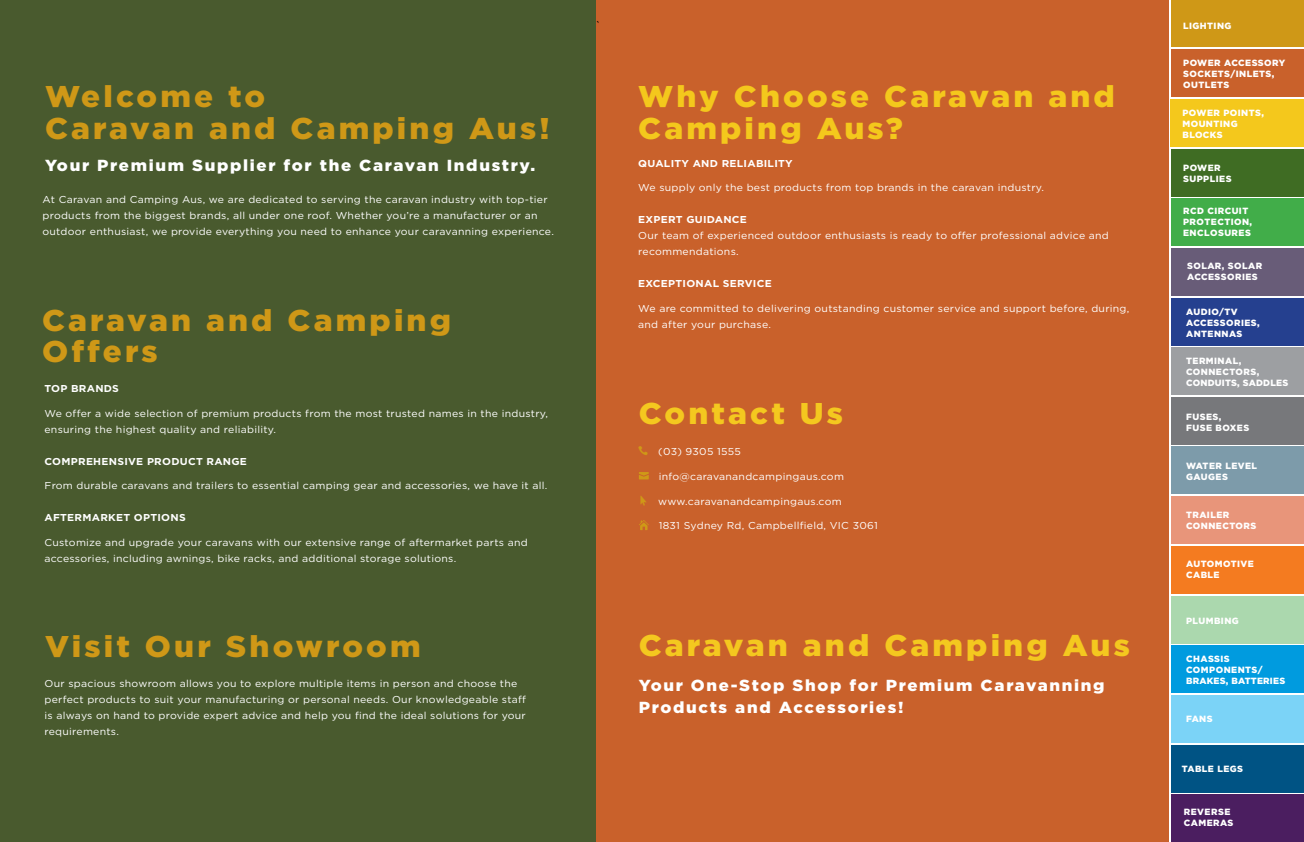
<style>
.page{position:relative;width:1304px;height:842px;background:#fff}
.page>*{position:absolute;margin:0;border:0;box-sizing:border-box;transform-origin:0 0}
.t1{font:900 30px/31.6px "Gotham";letter-spacing:.1em;color:#cf9817;scale:1.05 1}
.t2{font:900 30px/31.6px "Gotham";letter-spacing:.1em;color:#f4c81c;scale:1.05 1}
.t3{font:900 30px "Gotham";letter-spacing:.1em;color:#f4c81f;scale:1.05 1}
.t4{font:900 16px/22px "Gotham";letter-spacing:.1em;color:#fff;scale:1.05 1}
.t5{font:12px "Minion Pro";color:#000}
.t6{font:10px/16px "Gotham";letter-spacing:.025em;color:#fff;scale:1.05 1}
.t7{font:700 10px "Gotham";letter-spacing:.025em;color:#fff;scale:1.05 1}
.t8{font:900 9px/11px "Gotham";letter-spacing:.05em;color:#fff}
.t9{font:900 9px/11px "Gotham";letter-spacing:.03em;color:#fff}
</style>
<div class="page">
<div style="left:1171px;top:50px;width:133px;height:47px;background:#c9612b"></div>
<div style="left:1171px;top:794px;width:133px;height:48px;background:#4b1e60"></div>
<div style="left:1171px;top:0;width:133px;height:47px;background:#cf9817"></div>
<div style="left:1171px;top:99px;width:133px;height:48px;background:#f4c81c"></div>
<div style="left:1171px;top:199px;width:133px;height:47px;background:#41ad49"></div>
<div style="left:1171px;top:248px;width:133px;height:48px;background:#685c78"></div>
<div style="left:1171px;top:298px;width:133px;height:47px;background:#25408f"></div>
<div style="left:1171px;top:347px;width:133px;height:48px;background:#9d9fa2"></div>
<div style="left:1171px;top:397px;width:133px;height:47px;background:#77787b"></div>
<div style="left:1171px;top:447px;width:133px;height:47px;background:#7d9baa"></div>
<div style="left:1171px;top:496px;width:133px;height:48px;background:#e8957a"></div>
<div style="left:1171px;top:546px;width:133px;height:48px;background:#f47b20"></div>
<div style="left:1171px;top:596px;width:133px;height:47px;background:#abd8ae"></div>
<div style="left:1171px;top:646px;width:133px;height:47px;background:#009bdf"></div>
<div style="left:1171px;top:695px;width:133px;height:48px;background:#7bd3f7"></div>
<div style="left:1171px;top:745px;width:133px;height:47px;background:#005384"></div>
<div style="left:1171px;top:149px;width:133px;height:47px;background:#3f6c23"></div>
<div style="left:0;top:0;width:596px;height:842px;background:#495a2e"></div>
<div style="left:596px;top:0;width:573px;height:842px;background:#c9612b"></div>
<svg style="left:639px;top:472px;width:10px;height:7px"></svg>
<svg style="left:639px;top:520px;width:10px;height:10px"></svg>
<h1 class="t1" style="left:45px;top:80px;width:482px">Welcome to<br>Caravan and Camping Aus!</h1>
<h2 class="t4" style="left:45px;top:153px;width:468px">Your Premium Supplier for the Caravan Industry.</h2>
<p class="t6" style="left:43px;top:192px;width:489px">At Caravan and Camping Aus, we are dedicated to serving the caravan industry with top-tier products from the biggest brands, all under one roof. Whether you’re a manufacturer or an outdoor enthusiast, we provide everything you need to enhance your caravanning experience.</p>
<h1 class="t1" style="left:42px;top:303px;width:391px">Caravan and Camping<br>Offers</h1>
<p class="t7" style="left:45px;top:383px;width:72px">TOP BRANDS</p>
<p class="t6" style="left:45px;top:405px;width:481px">We offer a wide selection of premium products from the most trusted names in the industry, ensuring the highest quality and reliability.</p>
<p class="t7" style="left:45px;top:455px;width:194px">COMPREHENSIVE PRODUCT RANGE</p>
<p class="t6" style="left:45px;top:477px;width:481px">From durable caravans and trailers to essential camping gear and accessories, we have it all.</p>
<p class="t7" style="left:45px;top:512px;width:136px">AFTERMARKET OPTIONS</p>
<p class="t6" style="left:45px;top:534px;width:462px">Customize and upgrade your caravans with our extensive range of aftermarket parts and accessories, including awnings, bike racks, and additional storage solutions.</p>
<h1 class="t1" style="left:45px;top:630px;width:359px">Visit Our Showroom</h1>
<p class="t6" style="left:45px;top:675px;width:460px">Our spacious showroom allows you to explore multiple items in person and choose the perfect products to suit your manufacturing or personal needs. Our knowledgeable staff is always on hand to provide expert advice and help you find the ideal solutions for your requirements.</p>
<p class="t5" style="left:596px;top:17px;width:6px">`</p>
<h1 class="t2" style="left:638px;top:80px;width:455px">Why Choose Caravan and<br>Camping Aus?</h1>
<p class="t7" style="left:638px;top:158px;width:149px">QUALITY AND RELIABILITY</p>
<p class="t6" style="left:638px;top:180px;width:388px">We supply only the best products from top brands in the caravan industry.</p>
<p class="t7" style="left:638px;top:214px;width:105px">EXPERT GUIDANCE</p>
<p class="t6" style="left:638px;top:228px;width:450px">Our team of experienced outdoor enthusiasts is ready to offer professional advice and recommendations.</p>
<p class="t7" style="left:638px;top:278px;width:129px">EXCEPTIONAL SERVICE</p>
<p class="t6" style="left:638px;top:300px;width:469px">We are committed to delivering outstanding customer service and support before, during, and after your purchase.</p>
<h1 class="t3" style="left:639px;top:396px;width:196px">Contact Us</h1>
<p class="t6" style="left:658px;top:443px;width:80px">(03) 9305 1555</p>
<p class="t6" style="left:659px;top:468px;width:178px">info@caravanandcampingaus.com</p>
<p class="t6" style="left:658px;top:493px;width:176px">www.caravanandcampingaus.com</p>
<p class="t6" style="left:659px;top:517px;width:210px">1831 Sydney Rd, Campbellfield, VIC 3061</p>
<h1 class="t3" style="left:639px;top:628px;width:469px">Caravan and Camping Aus</h1>
<h2 class="t4" style="left:639px;top:674px;width:445px">Your One-Stop Shop for Premium Caravanning<br>Products and Accessories!</h2>
<p class="t8" style="left:1183px;top:20px;width:50px">LIGHTING</p>
<p class="t8" style="left:1183px;top:57px;width:104px">POWER ACCESSORY<br>SOCKETS/INLETS,<br>OUTLETS</p>
<p class="t8" style="left:1182px;top:107px;width:83px">POWER POINTS,<br>MOUNTING<br>BLOCKS</p>
<p class="t8" style="left:1183px;top:162px;width:50px">POWER<br>SUPPLIES</p>
<p class="t8" style="left:1183px;top:205px;width:71px">RCD CIRCUIT<br>PROTECTION,<br>ENCLOSURES</p>
<p class="t8" style="left:1187px;top:260px;width:77px">SOLAR, SOLAR<br>ACCESSORIES</p>
<p class="t8" style="left:1186px;top:306px;width:75px">AUDIO/TV<br>ACCESSORIES,<br>ANTENNAS</p>
<p class="t9" style="left:1186px;top:355px;width:104px">TERMINAL,<br>CONNECTORS,<br>CONDUITS, SADDLES</p>
<p class="t8" style="left:1186px;top:411px;width:65px">FUSES,<br>FUSE BOXES</p>
<p class="t8" style="left:1186px;top:460px;width:73px">WATER LEVEL<br>GAUGES</p>
<p class="t8" style="left:1186px;top:509px;width:72px">TRAILER<br>CONNECTORS</p>
<p class="t8" style="left:1186px;top:558px;width:69px">AUTOMOTIVE<br>CABLE</p>
<p class="t8" style="left:1186px;top:615px;width:54px">PLUMBING</p>
<p class="t8" style="left:1186px;top:653px;width:101px">CHASSIS<br>COMPONENTS/<br>BRAKES, BATTERIES</p>
<p class="t8" style="left:1186px;top:713px;width:28px">FANS</p>
<p class="t8" style="left:1182px;top:763px;width:63px">TABLE LEGS</p>
<p class="t8" style="left:1184px;top:806px;width:51px">REVERSE<br>CAMERAS</p>
</div>
